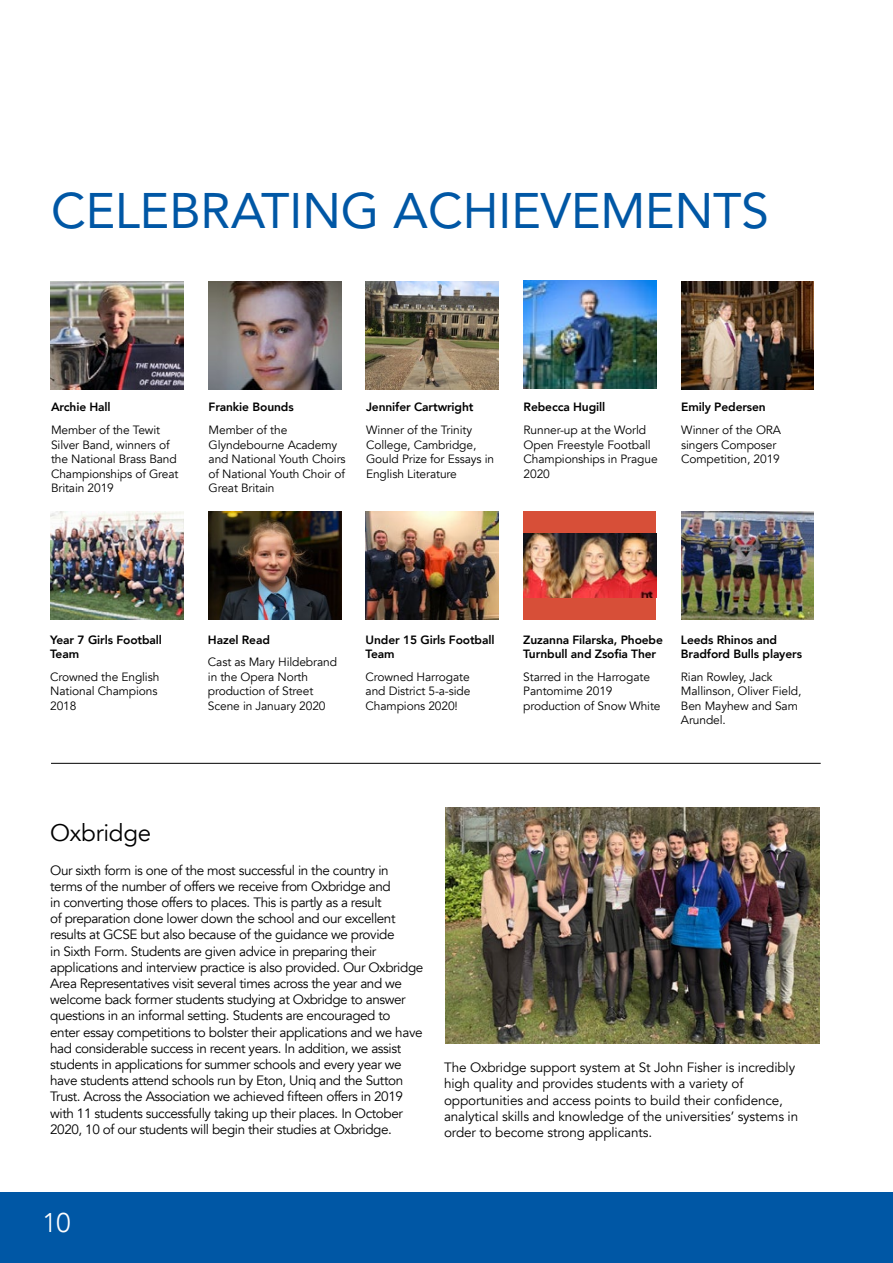
<style>
.page{position:relative;width:893px;height:1263px;background:#fff}
.page>*{position:absolute;margin:0;border:0;box-sizing:border-box;transform-origin:0 0}
.t1{font:49.5px "Avenir LT";color:#0057a5}
.t2{font:300 39px "Avenir";color:#fff}
.t3{font:300 27px "Avenir";color:#fff}
.t4{font:24px "Avenir";letter-spacing:-.01em;color:#000}
.t5{font:13.5px/16.2px "Avenir";letter-spacing:-.03em;color:#000}
.t6{font:13.5px/16.2px "Avenir";letter-spacing:-.01em;color:#000}
.t7{font:12px/14.4px "Avenir";letter-spacing:-.01em;color:#000}
.t8{font:800 12px/14.4px "Avenir";letter-spacing:-.01em;color:#000}
</style>
<div class="page">
<div style="left:0;top:1192px;width:893px;height:71px;background:#0057a5"></div>
<img style="left:446px;top:808px;width:374px;height:235px">
<img style="left:51px;top:281px;width:133px;height:108px">
<img style="left:208px;top:281px;width:133px;height:108px">
<img style="left:366px;top:281px;width:133px;height:108px">
<img style="left:523px;top:280px;width:133px;height:108px">
<img style="left:681px;top:281px;width:133px;height:108px">
<img style="left:51px;top:511px;width:133px;height:108px">
<img style="left:208px;top:511px;width:133px;height:108px">
<img style="left:366px;top:511px;width:133px;height:108px">
<div style="left:523px;top:511px;width:133px;height:108px;background:#d74f38"></div>
<img style="left:523px;top:533px;width:133px;height:65px">
<img style="left:681px;top:511px;width:133px;height:108px">
<hr style="left:51px;top:763px;width:770px;height:1px;background:#000">
<h1 class="t1" style="left:51px;top:183px;width:720px">CELEBRATING ACHIEVEMENTS</h1>
<p class="t8" style="left:51px;top:400px;width:61px">Archie Hall</p>
<p class="t7" style="left:51px;top:423px;width:129px">Member of the Tewit<br>Silver Band, winners of the National Brass Band<br>Championships of Great<br>Britain 2019</p>
<p class="t8" style="left:209px;top:400px;width:87px">Frankie Bounds</p>
<p class="t7" style="left:209px;top:423px;width:139px">Member of the<br>Glyndebourne Academy and National Youth Choirs of National Youth Choir of<br>Great Britain</p>
<p class="t8" style="left:366px;top:400px;width:109px">Jennifer Cartwright</p>
<p class="t7" style="left:366px;top:423px;width:130px">Winner of the Trinity<br>College, Cambridge,<br>Gould Prize for Essays in<br>English Literature</p>
<p class="t8" style="left:524px;top:400px;width:83px">Rebecca Hugill</p>
<p class="t7" style="left:524px;top:423px;width:136px">Runner-up at the World<br>Open Freestyle Football<br>Championships in Prague<br>2020</p>
<p class="t8" style="left:681px;top:400px;width:86px">Emily Pedersen</p>
<p class="t7" style="left:681px;top:423px;width:101px">Winner of the ORA singers Composer<br>Competition, 2019</p>
<p class="t8" style="left:50px;top:632px;width:113px">Year 7 Girls Football<br>Team</p>
<p class="t7" style="left:50px;top:670px;width:111px">Crowned the English<br>National Champions<br>2018</p>
<p class="t8" style="left:208px;top:632px;width:64px">Hazel Read</p>
<p class="t7" style="left:208px;top:655px;width:131px">Cast as Mary Hildebrand in the Opera North production of Street<br>Scene in January 2020</p>
<p class="t8" style="left:366px;top:632px;width:130px">Under 15 Girls Football<br>Team</p>
<p class="t7" style="left:366px;top:670px;width:106px;text-align:justify">Crowned Harrogate and District 5-a-side Champions 2020!</p>
<p class="t8" style="left:523px;top:632px;width:141px">Zuzanna Filarska, Phoebe<br>Turnbull and Zsofia Ther</p>
<p class="t7" style="left:523px;top:670px;width:139px">Starred in the Harrogate<br>Pantomime 2019 production of Snow White</p>
<p class="t8" style="left:681px;top:632px;width:123px">Leeds Rhinos and<br>Bradford Bulls players</p>
<p class="t7" style="left:681px;top:670px;width:122px">Rian Rowley, Jack<br>Mallinson, Oliver Field,<br>Ben Mayhew and Sam<br>Arundel.</p>
<h3 class="t4" style="left:50px;top:819px;width:102px">Oxbridge</h3>
<p class="t5" style="left:50px;top:862px;width:375px">Our sixth form is one of the most successful in the country in terms of the number of offers we receive from Oxbridge and<br>in converting those offers to places. This is partly as a result<br>of preparation done lower down the school and our excellent results at GCSE but also because of the guidance we provide<br>in Sixth Form. Students are given advice in preparing their applications and interview practice is also provided. Our Oxbridge Area Representatives visit several times across the year and we welcome back former students studying at Oxbridge to answer questions in an informal setting. Students are encouraged to enter essay competitions to bolster their applications and we have had considerable success in recent years. In addition, we assist students in applications for summer schools and every year we have students attend schools run by Eton, Uniq and the Sutton Trust. Across the Association we achieved fifteen offers in 2019 with 11 students successfully taking up their places. In October 2020, 10 of our students will begin their studies at Oxbridge.</p>
<p class="t6" style="left:444px;top:1060px;width:356px">The Oxbridge support system at St John Fisher is incredibly high quality and provides students with a variety of opportunities and access points to build their confidence, analytical skills and knowledge of the universities’ systems in order to become strong applicants.</p>
<h2 class="t2" style="left:43px;top:1192px;width:42px">09</h2>
<h3 class="t3" style="left:43px;top:1206px;width:30px">10</h3>
</div>
